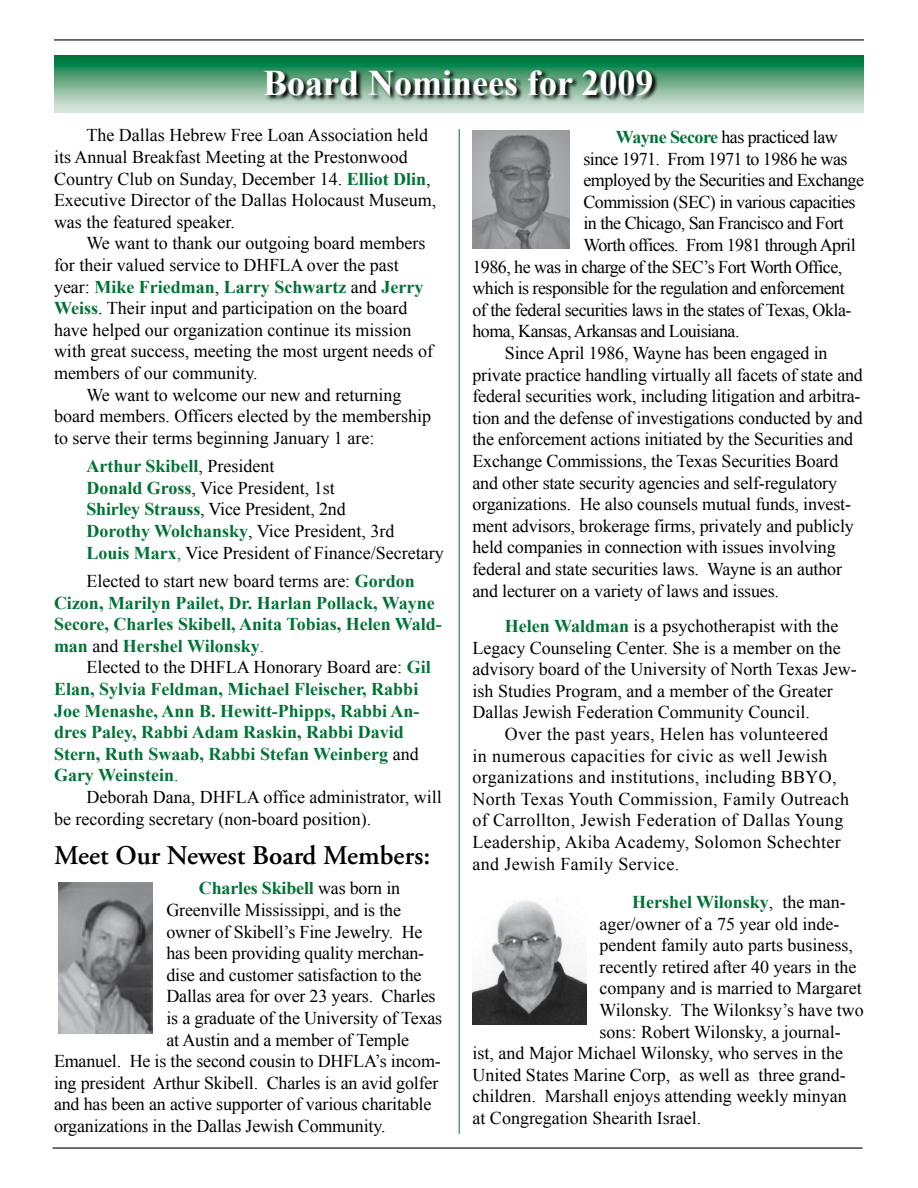
<style>
.page{position:relative;width:918px;height:1188px;background:#fff}
.page>*{position:absolute;margin:0;border:0;box-sizing:border-box;transform-origin:0 0}
.t1{font:700 36px "Times New Roman";color:#fff}
.t2{font:600 27px "Adobe Garamond Pro";color:#000}
.t3{font:18px/21.6px "Times New Roman";color:#000}
.t4{font:700 18px/21.6px "Times New Roman";color:#007236}
.t5{font:18px "Times New Roman";letter-spacing:-.03em;color:#000}
.t6{font:18px/38.4px "Times New Roman";letter-spacing:.02em;color:#000}
.s1{font-weight:700;color:#007236}
.s2{font-weight:400;color:#000}
.s3{color:#007236}
.s4{font-weight:400}
</style>
<div class="page">
<svg style="left:54px;top:56px;width:810px;height:56px;background:#68ac89"></svg>
<hr style="left:54px;top:39px;width:810px;height:1px;background:#000">
<svg style="left:264px;top:69px;width:395px;height:34px;background:#5b846c"></svg>
<img style="left:58px;top:882px;width:95px;height:152px">
<hr style="left:459px;top:129px;width:1px;height:1005px;background:#007236">
<hr style="left:52px;top:1148px;width:810px;height:1px;background:#000">
<img style="left:472px;top:130px;width:98px;height:119px">
<img style="left:472px;top:901px;width:114px;height:124px">
<h1 class="t1" style="left:263px;top:58px;width:392px">Board Nominees for 2009</h1>
<p class="t3" style="left:54px;top:124px;width:384px;text-indent:32px">The Dallas Hebrew Free Loan Association held its Annual Breakfast Meeting at the Prestonwood Country Club on Sunday, December 14. <span class="s1">Elliot Dlin</span>, Executive Director of the Dallas Holocaust Museum, was the featured speaker.</p>
<p class="t3" style="left:86px;top:232px;width:341px">We want to thank our outgoing board members</p>
<p class="t3" style="left:54px;top:254px;width:346px">for their valued service to DHFLA over the past</p>
<p class="t4" style="left:54px;top:275px;width:371px"><span class="s2">year:</span> Mike Friedman<span class="s2">,</span> Larry Schwartz <span class="s2">and</span> Jerry</p>
<p class="t3" style="left:54px;top:297px;width:355px"><span class="s1">Weiss</span>. Their input and participation on the board</p>
<p class="t3" style="left:54px;top:319px;width:359px">have helped our organization continue its mission</p>
<p class="t3" style="left:54px;top:340px;width:381px">with great success, meeting the most urgent needs of</p>
<p class="t3" style="left:54px;top:362px;width:205px">members of our community.</p>
<p class="t3" style="left:86px;top:384px;width:316px">We want to welcome our new and returning</p>
<p class="t3" style="left:54px;top:405px;width:379px">board members. Officers elected by the membership</p>
<p class="t3" style="left:54px;top:427px;width:322px">to serve their terms beginning January 1 are:</p>
<p class="t3" style="left:86px;top:455px;width:359px"><span class="s1">Arthur Skibell</span>, President<br><span class="s1">Donald Gross</span>, Vice President, 1st<br><span class="s1">Shirley Strauss</span>, Vice President, 2nd<br><span class="s1">Dorothy Wolchansky</span>, Vice President, 3rd<br><span class="s1">Louis Marx</span><span class="s3">,</span> Vice President of Finance/Secretary</p>
<p class="t4" style="left:54px;top:570px;width:389px;text-indent:32px"><span class="s2">Elected to start new board terms are:</span> Gordon Cizon, Marilyn Pailet, Dr. Harlan Pollack, Wayne Secore, Charles Skibell, Anita Tobias, Helen Wald&shy;man <span class="s2">and</span> Hershel Wilonsky<span class="s4">.</span></p>
<p class="t4" style="left:54px;top:656px;width:378px;text-indent:32px"><span class="s2">Elected to the DHFLA Honorary Board are:</span> Gil Elan, Sylvia Feldman, Michael Fleischer, Rabbi Joe Menashe, Ann B. Hewitt-Phipps, Rabbi An&shy;dres Paley, Rabbi Adam Raskin, Rabbi David Stern, Ruth Swaab, Rabbi Stefan Weinberg <span class="s2">and </span>Gary Weinstein<span class="s4">.</span></p>
<p class="t3" style="left:54px;top:786px;width:389px;text-indent:32px">Deborah Dana, DHFLA office administrator, will be recording secretary (non-board position).</p>
<p class="t5" style="left:616px;top:125px;width:223px"><span class="s1">Wayne Secore</span> has practiced law</p>
<p class="t5" style="left:584px;top:146px;width:266px">since 1971. From 1971 to 1986 he was</p>
<p class="t5" style="left:584px;top:168px;width:282px">employed by the Securities and Exchange</p>
<p class="t5" style="left:584px;top:190px;width:274px">Commission (SEC) in various capacities</p>
<p class="t5" style="left:584px;top:211px;width:262px">in the Chicago, San Francisco and Fort</p>
<p class="t5" style="left:584px;top:233px;width:274px">Worth offices. From 1981 through April</p>
<p class="t5" style="left:472px;top:254px;width:371px">1986, he was in charge of the SEC’s Fort Worth Office,</p>
<p class="t5" style="left:472px;top:276px;width:374px">which is responsible for the regulation and enforcement</p>
<p class="t5" style="left:472px;top:298px;width:380px">of the federal securities laws in the states of Texas, Okla-</p>
<p class="t5" style="left:472px;top:319px;width:269px">homa, Kansas, Arkansas and Louisiana.</p>
<p class="t3" style="left:505px;top:342px;width:324px">Since April 1986, Wayne has been engaged in</p>
<p class="t3" style="left:472px;top:363px;width:392px">private practice handling virtually all facets of state and</p>
<p class="t3" style="left:472px;top:385px;width:390px">federal securities work, including litigation and arbitra-</p>
<p class="t3" style="left:472px;top:407px;width:392px">tion and the defense of investigations conducted by and</p>
<p class="t3" style="left:472px;top:428px;width:382px">the enforcement actions initiated by the Securities and</p>
<p class="t3" style="left:472px;top:450px;width:367px">Exchange Commissions, the Texas Securities Board</p>
<p class="t3" style="left:472px;top:471px;width:366px">and other state security agencies and self-regulatory</p>
<p class="t3" style="left:472px;top:493px;width:380px">organizations. He also counsels mutual funds, invest-</p>
<p class="t3" style="left:472px;top:515px;width:383px">ment advisors, brokerage firms, privately and publicly</p>
<p class="t3" style="left:472px;top:536px;width:365px">held companies in connection with issues involving</p>
<p class="t3" style="left:472px;top:558px;width:371px">federal and state securities laws. Wayne is an author</p>
<p class="t3" style="left:472px;top:579px;width:308px">and lecturer on a variety of laws and issues.</p>
<p class="t3" style="left:505px;top:615px;width:335px"><span class="s1">Helen Waldman</span> is a psychotherapist with the</p>
<p class="t3" style="left:472px;top:636px;width:370px">Legacy Counseling Center. She is a member on the</p>
<p class="t3" style="left:472px;top:658px;width:386px">advisory board of the University of North Texas Jew-</p>
<p class="t3" style="left:472px;top:680px;width:362px">ish Studies Program, and a member of the Greater</p>
<p class="t3" style="left:472px;top:701px;width:339px">Dallas Jewish Federation Community Council.</p>
<p class="t6" style="left:505px;top:714px;width:325px">Over the past years, Helen has volunteered</p>
<p class="t6" style="left:472px;top:736px;width:356px">in numerous capacities for civic as well Jewish</p>
<p class="t6" style="left:472px;top:758px;width:366px">organizations and institutions, including BBYO,</p>
<p class="t6" style="left:472px;top:779px;width:378px">North Texas Youth Commission, Family Outreach</p>
<p class="t6" style="left:472px;top:801px;width:372px">of Carrollton, Jewish Federation of Dallas Young</p>
<p class="t6" style="left:472px;top:822px;width:370px">Leadership, Akiba Academy, Solomon Schechter</p>
<h2 class="t2" style="left:54px;top:840px;width:378px">Meet Our Newest Board Members:</h2>
<p class="t6" style="left:632px;top:844px;width:215px;text-indent:-160px">and Jewish Family Service.<br><span class="s1">Hershel Wilonsky</span>, the man-</p>
<p class="t3" style="left:600px;top:912px;width:241px">ager/owner of a 75 year old inde-</p>
<p class="t3" style="left:600px;top:934px;width:255px">pendent family auto parts business,</p>
<p class="t3" style="left:600px;top:956px;width:258px">recently retired after 40 years in the</p>
<p class="t3" style="left:600px;top:977px;width:264px">company and is married to Margaret</p>
<p class="t3" style="left:600px;top:999px;width:266px">Wilonsky. The Wilonksy’s have two</p>
<p class="t3" style="left:600px;top:1020px;width:243px">sons: Robert Wilonsky, a journal-</p>
<p class="t3" style="left:472px;top:1042px;width:372px">ist, and Major Michael Wilonsky, who serves in the</p>
<p class="t3" style="left:472px;top:1064px;width:375px">United States Marine Corp, as well as three grand-</p>
<p class="t3" style="left:472px;top:1085px;width:376px">children. Marshall enjoys attending weekly minyan</p>
<p class="t3" style="left:472px;top:1107px;width:230px">at Congregation Shearith Israel.</p>
<p class="t4" style="left:199px;top:877px;width:203px">Charles Skibell <span class="s2">was born in</span></p>
<p class="t3" style="left:166px;top:899px;width:236px">Greenville Mississippi, and is the</p>
<p class="t3" style="left:166px;top:921px;width:257px">owner of Skibell’s Fine Jewelry. He</p>
<p class="t3" style="left:166px;top:942px;width:259px">has been providing quality merchan-</p>
<p class="t3" style="left:166px;top:964px;width:256px">dise and customer satisfaction to the</p>
<p class="t3" style="left:166px;top:985px;width:271px">Dallas area for over 23 years. Charles</p>
<p class="t3" style="left:166px;top:1007px;width:277px">is a graduate of the University of Texas</p>
<p class="t3" style="left:166px;top:1029px;width:244px">at Austin and a member of Temple</p>
<p class="t3" style="left:54px;top:1050px;width:388px">Emanuel. He is the second cousin to DHFLA’s incom-</p>
<p class="t3" style="left:54px;top:1072px;width:386px">ing president Arthur Skibell. Charles is an avid golfer</p>
<p class="t3" style="left:54px;top:1093px;width:379px">and has been an active supporter of various charitable</p>
<p class="t3" style="left:54px;top:1115px;width:333px">organizations in the Dallas Jewish Community.</p>
</div>
